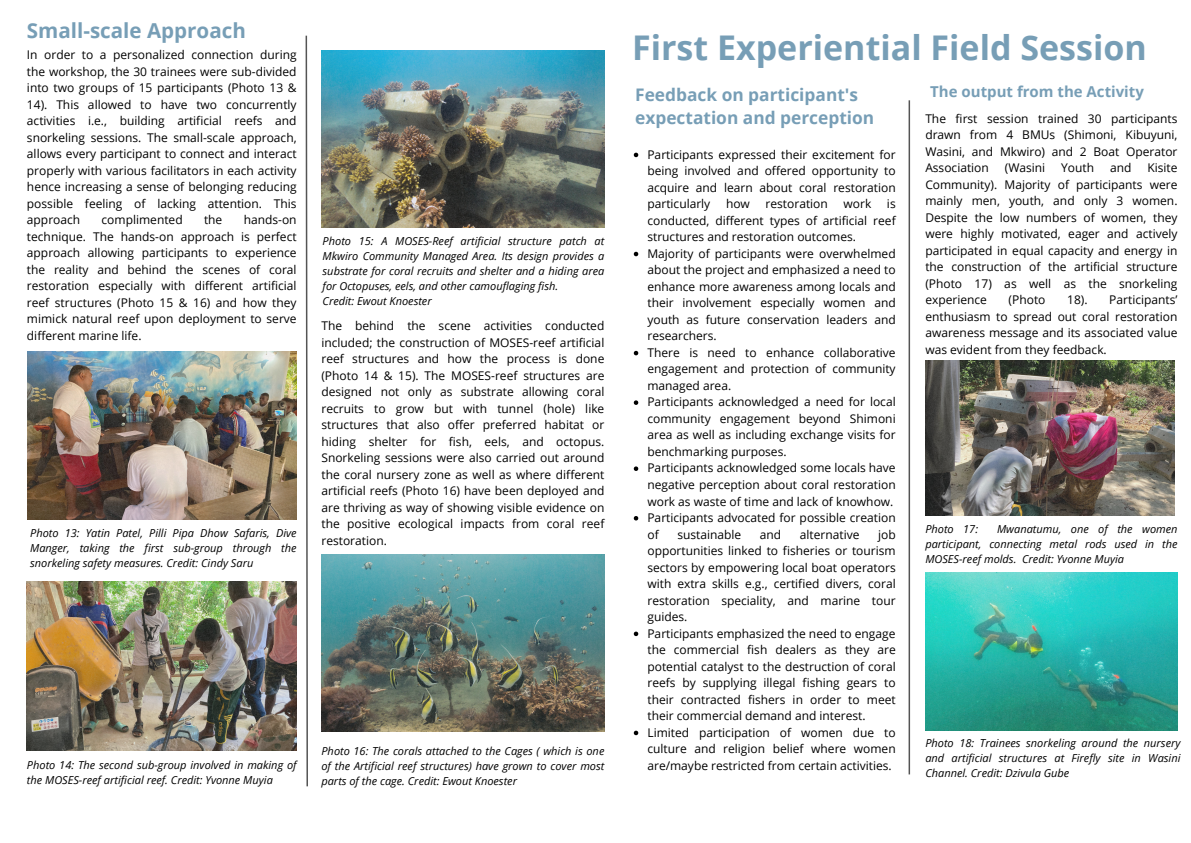
<style>
.page{position:relative;width:1191px;height:843px;background:#fff}
.page>*{position:absolute;margin:0;border:0;box-sizing:border-box;transform-origin:0 0}
.t1{font:700 34px "Open Sans";color:#779eb6}
.t2{font:700 20.6px "Open Sans";color:#779eb6}
.t3{font:700 17.3px "Open Sans";color:#779eb6}
.t4{font:700 15px "Open Sans";color:#779eb6}
.t5{font:12px/16.5px "Open Sans";color:#000;text-align:justify}
.t6{font:italic 11px/15px "Open Sans";color:#000;text-align:justify}
</style>
<div class="page">
<img style="left:28px;top:351px;width:268px;height:168px">
<img style="left:27px;top:581px;width:269px;height:169px">
<img style="left:321px;top:50px;width:283px;height:177px">
<img style="left:925px;top:360px;width:249px;height:155px">
<svg style="left:633px;top:153px;width:5px;height:4px"></svg>
<svg style="left:633px;top:252px;width:5px;height:4px"></svg>
<svg style="left:633px;top:351px;width:5px;height:4px"></svg>
<svg style="left:633px;top:400px;width:5px;height:5px"></svg>
<svg style="left:633px;top:466px;width:5px;height:5px"></svg>
<svg style="left:633px;top:516px;width:5px;height:4px"></svg>
<svg style="left:633px;top:631px;width:5px;height:5px"></svg>
<svg style="left:633px;top:730px;width:5px;height:5px"></svg>
<img style="left:321px;top:554px;width:283px;height:177px">
<img style="left:925px;top:572px;width:252px;height:157px">
<svg style="left:305px;top:35px;width:3px;height:752px"></svg>
<hr style="left:908px;top:100px;width:2px;height:674px;background:#545454">
<p class="t2" style="left:27px;top:16px;width:220px">Small-scale Approach</p>
<p class="t5" style="left:27px;top:46px;width:271px">In order to a personalized connection during</p>
<p class="t5" style="left:27px;top:63px;width:271px">the workshop, the 30 trainees were sub-divided into two groups of 15 participants (Photo 13 &amp; 14). This allowed to have two concurrently activities i.e., building artificial reefs and snorkeling sessions. The small-scale approach, allows every participant to connect and interact properly with various facilitators in each activity hence increasing a sense of belonging reducing possible feeling of lacking attention. This approach</p>
<p class="t5" style="left:27px;top:211px;width:271px;text-indent:217px">hands-on technique. The hands-on approach is perfect approach allowing participants to experience the reality and behind the scenes of coral restoration especially with different artificial reef structures (Photo 15 &amp; 16) and how they mimick natural reef upon deployment to serve different marine life.</p>
<p class="t5" style="left:102px;top:211px;width:83px">complimented</p>
<p class="t5" style="left:204px;top:211px;width:20px">the</p>
<p class="t6" style="left:30px;top:525px;width:268px">Photo 13: Yatin Patel, Pilli Pipa Dhow Safaris, Dive Manger, taking the first sub-group through the snorkeling safety measures. Credit: Cindy Saru</p>
<p class="t6" style="left:322px;top:233px;width:283px">Photo 15: A MOSES-Reef artificial structure patch at Mkwiro Community Managed Area. Its design provides a substrate for coral recruits and shelter and a hiding area for Octopuses, eels, and other camouflaging fish.</p>
<p class="t6" style="left:322px;top:293px;width:111px">Credit: Ewout Knoester</p>
<p class="t5" style="left:321px;top:317px;width:284px">The behind the scene activities conducted included; the construction of MOSES-reef artificial reef structures and how the process is done (Photo 14 &amp; 15). The MOSES-reef structures are designed not only as substrate allowing coral recruits to grow but with tunnel (hole) like structures that also offer preferred habitat or hiding shelter for fish, eels, and octopus.<br>Snorkeling sessions were also carried out around the coral nursery zone as well as where different artificial reefs (Photo 16) have been deployed and are thriving as way of showing visible evidence on the positive ecological impacts from coral reef restoration.</p>
<p class="t6" style="left:27px;top:756px;width:271px">Photo 14: The second sub-group involved in making of the MOSES-reef artificial reef. Credit: Yvonne Muyia</p>
<p class="t6" style="left:321px;top:743px;width:284px">Photo 16: The corals attached to the Cages ( which is one of the Artificial reef structures) have grown to cover most parts of the cage. Credit: Ewout Knoester</p>
<p class="t1" style="left:632px;top:24px;width:516px">First Experiential Field Session</p>
<p class="t3" style="left:635px;top:82px;width:224px">Feedback on participant's</p>
<p class="t4" style="left:930px;top:81px;width:215px">The output from the Activity</p>
<p class="t3" style="left:635px;top:106px;width:240px">expectation and perception</p>
<p class="t5" style="left:647px;top:146px;width:250px">Participants expressed their excitement for being involved and offered opportunity to acquire and learn about coral restoration particularly</p>
<p class="t5" style="left:925px;top:110px;width:254px">The first session trained 30 participants drawn from 4 BMUs (Shimoni, Kibuyuni, Wasini, and Mkwiro) and 2 Boat Operator Association</p>
<p class="t5" style="left:1004px;top:159px;width:42px">(Wasini</p>
<p class="t5" style="left:1061px;top:159px;width:34px">Youth</p>
<p class="t5" style="left:1109px;top:159px;width:23px">and</p>
<p class="t5" style="left:925px;top:159px;width:254px;text-indent:222px">Kisite Community). Majority of participants were mainly men, youth, and only 3 women.<br>Despite the low numbers of women, they were highly motivated, eager and actively participated in equal capacity and energy in the construction of the artificial structure (Photo 17) as well as the snorkeling experience</p>
<p class="t5" style="left:726px;top:195px;width:25px">how</p>
<p class="t5" style="left:765px;top:195px;width:64px">restoration</p>
<p class="t5" style="left:843px;top:195px;width:29px">work</p>
<p class="t5" style="left:647px;top:195px;width:250px;text-indent:239px">is conducted, different types of artificial reef structures and restoration outcomes.</p>
<p class="t5" style="left:647px;top:245px;width:250px">Majority of participants were overwhelmed about the project and emphasized a need to enhance more awareness among locals and their involvement especially women and youth as future conservation leaders and researchers.</p>
<p class="t5" style="left:647px;top:344px;width:250px">There is need to enhance collaborative engagement and protection of community managed area.</p>
<p class="t5" style="left:647px;top:393px;width:250px">Participants acknowledged a need for local community engagement beyond Shimoni area as well as including exchange visits for benchmarking purposes.</p>
<p class="t5" style="left:647px;top:459px;width:250px">Participants acknowledged some locals have negative perception about coral restoration work as waste of time and lack of knowhow.</p>
<p class="t5" style="left:647px;top:509px;width:250px">Participants advocated for possible creation of</p>
<p class="t5" style="left:1008px;top:291px;width:38px">(Photo</p>
<p class="t5" style="left:1066px;top:291px;width:22px">18).</p>
<p class="t5" style="left:925px;top:291px;width:254px;text-indent:184px">Participants’ enthusiasm to spread out coral restoration awareness message and its associated value was evident from they feedback.</p>
<p class="t6" style="left:925px;top:521px;width:254px;text-indent:72px">Mwanatumu, one of the women participant, connecting metal rods used in the MOSES-reef molds. Credit: Yvonne Muyia</p>
<p class="t6" style="left:925px;top:521px;width:54px">Photo 17:</p>
<p class="t5" style="left:647px;top:525px;width:250px;text-indent:231px">job opportunities linked to fisheries or tourism sectors by empowering local boat operators with extra skills e.g., certified divers, coral restoration speciality, and marine tour guides.</p>
<p class="t5" style="left:647px;top:624px;width:250px">Participants emphasized the need to engage the commercial fish dealers as they are potential catalyst to the destruction of coral reefs by supplying illegal fishing gears to their contracted fishers in order to meet their commercial demand and interest.</p>
<p class="t5" style="left:647px;top:723px;width:250px">Limited participation of women due to culture and religion belief where women are/maybe restricted from certain activities.</p>
<p class="t5" style="left:677px;top:525px;width:65px">sustainable</p>
<p class="t5" style="left:759px;top:525px;width:23px">and</p>
<p class="t5" style="left:799px;top:525px;width:61px">alternative</p>
<p class="t6" style="left:925px;top:735px;width:257px">Photo 18: Trainees snorkeling around the nursery and artificial structures at Firefly site in Wasini Channel. Credit: Dzivula Gube</p>
</div>
